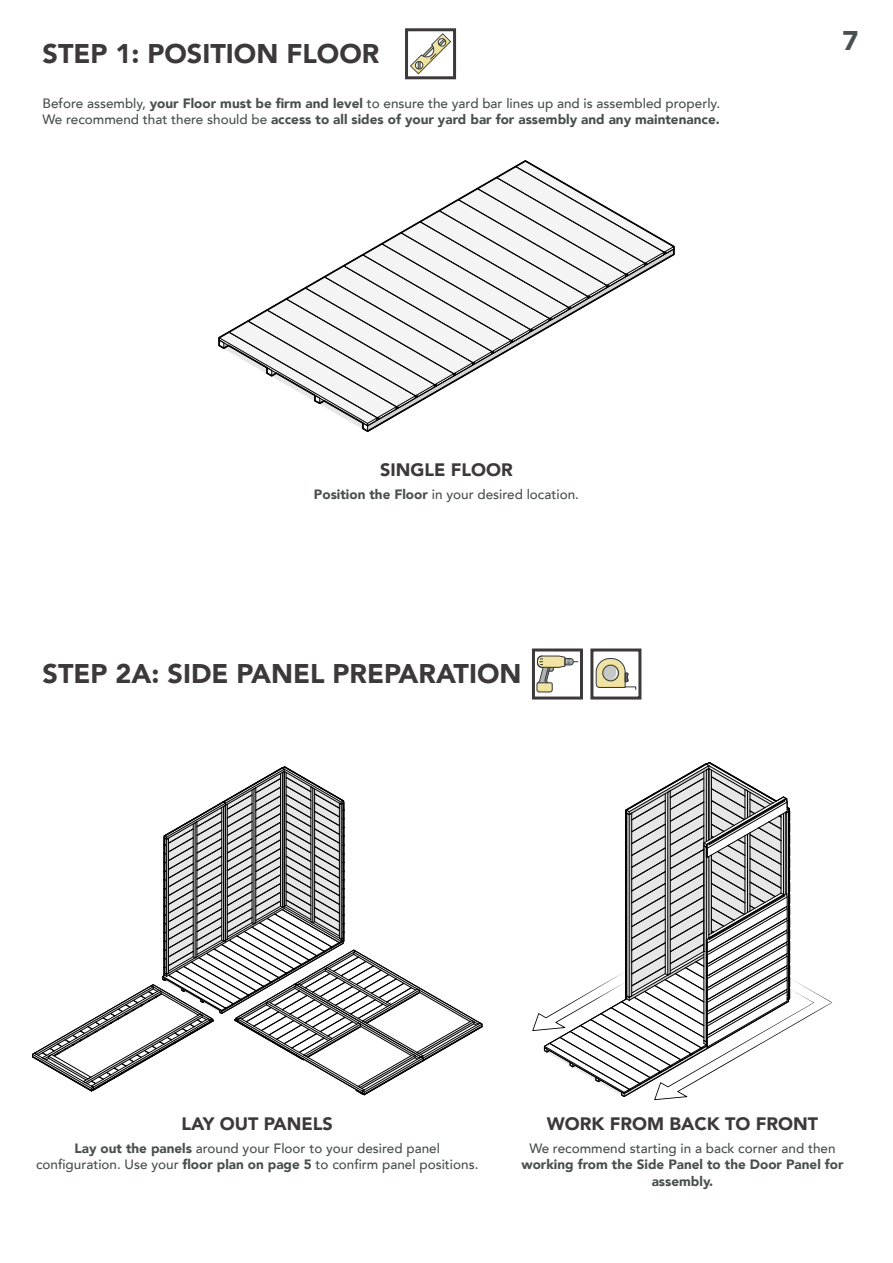
<style>
.page{position:relative;width:893px;height:1263px;background:#fff}
.page>*{position:absolute;margin:0;border:0;box-sizing:border-box;transform-origin:0 0}
.t1{font:900 27px "Avenir LT";color:#3d393a}
.t2{font:900 27px "Avenir LT";color:#494f4e}
.t3{font:900 18px "Avenir LT";color:#3d393a}
.t4{font:500 13.5px/16.2px "Avenir LT";color:#494f4e;text-align:center}
.t5{font:900 13.5px/16.2px "Avenir LT";color:#494f4e;text-align:center}
.s1{font-weight:900}
.s2{font-weight:500}
</style>
<div class="page">
<svg style="left:218px;top:160px;width:457px;height:272px"></svg>
<svg style="left:32px;top:766px;width:451px;height:329px"></svg>
<svg style="left:532px;top:811px;width:301px;height:289px"></svg>
<svg style="left:543px;top:761px;width:247px;height:337px"></svg>
<svg style="left:410px;top:33px;width:41px;height:42px"></svg>
<div style="left:405px;top:28px;width:51px;height:51px;border:3px solid #3d393a"></div>
<svg style="left:536px;top:655px;width:42px;height:37px"></svg>
<div style="left:532px;top:648px;width:51px;height:51px;border:3px solid #3d393a"></div>
<svg style="left:596px;top:658px;width:40px;height:32px"></svg>
<div style="left:590px;top:648px;width:51px;height:51px;border:3px solid #3d393a"></div>
<p class="t1" style="left:43px;top:37px;width:338px">STEP 1: POSITION FLOOR</p>
<p class="t4" style="left:43px;top:95px;width:679px">Before assembly, <span class="s1">your Floor must be firm and level</span> to ensure the yard bar lines up and is assembled properly.</p>
<p class="t5" style="left:43px;top:111px;width:679px"><span class="s2">We recommend that there should be</span> access to all sides of your yard bar for assembly and any maintenance.</p>
<p class="t2" style="left:842px;top:24px;width:17px">7</p>
<p class="t3" style="left:380px;top:459px;width:134px">SINGLE FLOOR</p>
<p class="t4" style="left:314px;top:487px;width:267px"><span class="s1">Position the Floor</span> in your desired location.</p>
<p class="t1" style="left:43px;top:657px;width:481px">STEP 2A: SIDE PANEL PREPARATION</p>
<p class="t3" style="left:182px;top:1112px;width:153px">LAY OUT PANELS</p>
<p class="t4" style="left:36px;top:1141px;width:444px"><span class="s1">Lay out the panels</span> around your Floor to your desired panel configuration. Use your <span class="s1">floor plan on page 5</span> to confirm panel positions.</p>
<p class="t3" style="left:547px;top:1112px;width:273px">WORK FROM BACK TO FRONT</p>
<p class="t5" style="left:521px;top:1140px;width:324px"><span class="s2">We recommend starting in a back corner and then </span>working from the Side Panel to the Door Panel for assembly.</p>
</div>
